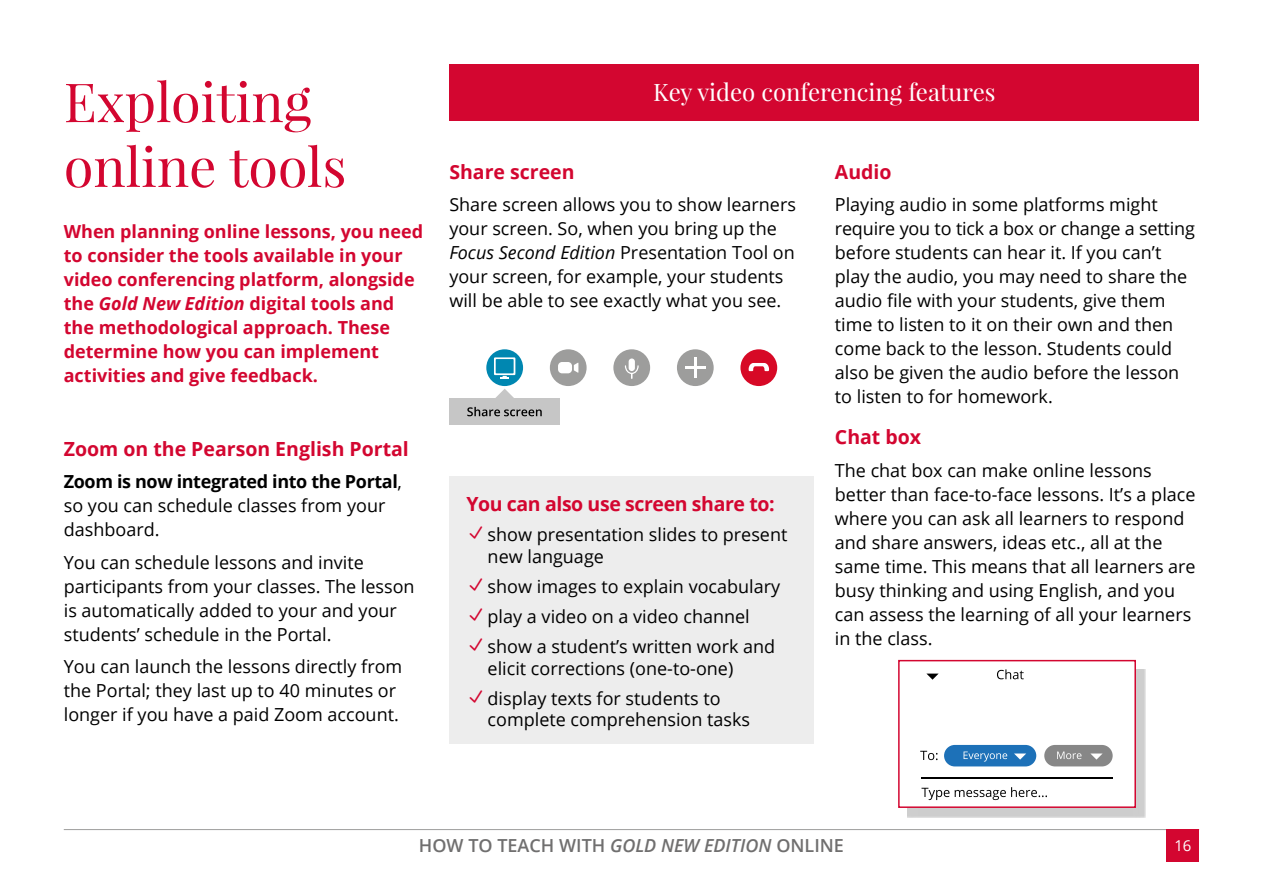
<style>
.page{position:relative;width:1263px;height:893px;background:#fff}
.page>*{position:absolute;margin:0;border:0;box-sizing:border-box;transform-origin:0 0}
.t1{font:54px/64.8px "Playfair Display";color:#d30630}
.t2{font:24px "Playfair Display";color:#fff}
.t3{font:700 19.5px "Open Sans";color:#d30630}
.t4{font:700 19.5px "Open Sans";letter-spacing:-.02em;color:#d30630}
.t5{font:18px/24px "Open Sans";color:#000}
.t6{font:700 18px/24px "Open Sans";color:#d30630}
.t7{font:600 18px "Open Sans";color:#706f6f}
.t8{font:15px "Open Sans";color:#fff}
.s1{font-style:italic}
.s2{font-weight:700}
.s3{font-family:"etmodules";color:#d30630}
</style>
<div class="page">
<hr style="left:64px;top:829px;width:1135px;height:1px;background:#9d9d9c">
<div style="left:1167px;top:829px;width:32px;height:33px;background:#d30630"></div>
<div style="left:449px;top:476px;width:365px;height:267px;background:#ededed"></div>
<div style="left:449px;top:64px;width:750px;height:57px;background:#d30630"></div>
<div style="left:740px;top:349px;width:37px;height:37px;background:#d70926;border-radius:50%"></div>
<svg style="left:749px;top:363px;width:20px;height:8px"></svg>
<div style="left:550px;top:349px;width:37px;height:37px;background:#9d9d9c;border-radius:50%"></div>
<div style="left:558px;top:362px;width:14px;height:11px;background:#fff;border-radius:4px"></div>
<svg style="left:574px;top:363px;width:4px;height:10px"></svg>
<div style="left:613px;top:349px;width:37px;height:37px;background:#9d9d9c;border-radius:50%"></div>
<div style="left:629px;top:358px;width:6px;height:13px;background:#fff;border-radius:3px"></div>
<svg style="left:625px;top:365px;width:14px;height:14px"></svg>
<div style="left:677px;top:349px;width:37px;height:37px;background:#9d9d9c;border-radius:50%"></div>
<hr style="left:694px;top:357px;width:2px;height:21px;background:#fff">
<hr style="left:685px;top:366px;width:20px;height:3px;background:#fff">
<div style="left:486px;top:349px;width:37px;height:37px;background:#0087b1;border-radius:50%"></div>
<svg style="left:500px;top:376px;width:9px;height:3px"></svg>
<svg style="left:494px;top:357px;width:21px;height:18px"></svg>
<div style="left:496px;top:359px;width:18px;height:14px;background:#0087b1"></div>
<svg style="left:495px;top:389px;width:19px;height:9px"></svg>
<div style="left:449px;top:398px;width:111px;height:27px;background:#c6c6c6"></div>
<svg style="left:467px;top:407px;width:75px;height:9px"></svg>
<div style="left:907px;top:669px;width:239px;height:148px;background:#cdcdcd"></div>
<div style="left:898px;top:660px;width:238px;height:148px;background:#fff;border:2px solid #d30630"></div>
<svg style="left:997px;top:669px;width:27px;height:10px"></svg>
<div style="left:944px;top:745px;width:92px;height:21px;background:#1d71b8;border-radius:11px"></div>
<svg style="left:963px;top:751px;width:44px;height:10px"></svg>
<svg style="left:1014px;top:753px;width:12px;height:7px"></svg>
<svg style="left:920px;top:751px;width:17px;height:9px"></svg>
<div style="left:1044px;top:745px;width:69px;height:21px;background:#878787;border-radius:11px"></div>
<svg style="left:1057px;top:751px;width:24px;height:8px"></svg>
<svg style="left:1090px;top:753px;width:12px;height:7px"></svg>
<svg style="left:921px;top:788px;width:28px;height:12px"></svg>
<svg style="left:955px;top:787px;width:92px;height:13px"></svg>
<hr style="left:921px;top:777px;width:192px;height:1px;background:#000">
<svg style="left:927px;top:674px;width:11px;height:6px"></svg>
<h1 class="t1" style="left:64px;top:69px;width:284px">Exploiting online tools</h1>
<p class="t6" style="left:64px;top:219px;width:361px">When planning online lessons, you need to consider the tools available in your video conferencing platform, alongside the <span class="s1">Gold New Edition</span> digital tools and the methodological approach. These determine how you can implement activities and give feedback.</p>
<p class="t3" style="left:64px;top:435px;width:347px">Zoom on the Pearson English Portal</p>
<p class="t5" style="left:64px;top:469px;width:340px"><span class="s2">Zoom is now integrated into the Portal</span>, so you can schedule classes from your dashboard.</p>
<p class="t5" style="left:64px;top:550px;width:352px">You can schedule lessons and invite participants from your classes. The lesson is automatically added to your and your students’ schedule in the Portal.</p>
<p class="t5" style="left:64px;top:654px;width:340px">You can launch the lessons directly from the Portal; they last up to 40 minutes or longer if you have a paid Zoom account.</p>
<h2 class="t2" style="left:653px;top:77px;width:344px">Key video conferencing features</h2>
<p class="t3" style="left:449px;top:158px;width:127px">Share screen</p>
<p class="t5" style="left:449px;top:192px;width:348px">Share screen allows you to show learners your screen. So, when you bring up the <span class="s1">Focus Second Edition</span> Presentation Tool on your screen, for example, your students will be able to see exactly what you see.</p>
<p class="t4" style="left:466px;top:490px;width:310px">You can also use screen share to:</p>
<p class="t5" style="left:488px;top:523px;width:301px;line-height:21.6px;text-indent:-21px"><span class="s3">N</span> show presentation slides to present new language</p>
<p class="t5" style="left:466px;top:571px;width:315px;line-height:30.2px"><span class="s3">N</span> show images to explain vocabulary<br><span class="s3">N</span> play a video on a video channel<br><span class="s3">N</span> show a student’s written work and</p>
<p class="t5" style="left:466px;top:653px;width:269px;line-height:30.2px;text-indent:21px">elicit corrections (one-to-one)<br><span class="s3">N</span> display texts for students to</p>
<p class="t5" style="left:488px;top:707px;width:264px">complete comprehension tasks</p>
<p class="t3" style="left:835px;top:158px;width:58px">Audio</p>
<p class="t5" style="left:835px;top:192px;width:361px">Playing audio in some platforms might require you to tick a box or change a setting before students can hear it. If you can’t play the audio, you may need to share the audio file with your students, give them time to listen to it on their own and then come back to the lesson. Students could also be given the audio before the lesson to listen to for homework.</p>
<p class="t3" style="left:835px;top:424px;width:88px">Chat box</p>
<p class="t5" style="left:835px;top:458px;width:362px">The chat box can make online lessons better than face-to-face lessons. It’s a place where you can ask all learners to respond and share answers, ideas etc., all at the same time. This means that all learners are busy thinking and using English, and you can assess the learning of all your learners in the class.</p>
<p class="t7" style="left:419px;top:833px;width:426px">HOW TO TEACH WITH <span class="s1">GOLD NEW EDITION</span> ONLINE</p>
<p class="t8" style="left:1174px;top:835px;width:19px">16</p>
</div>
